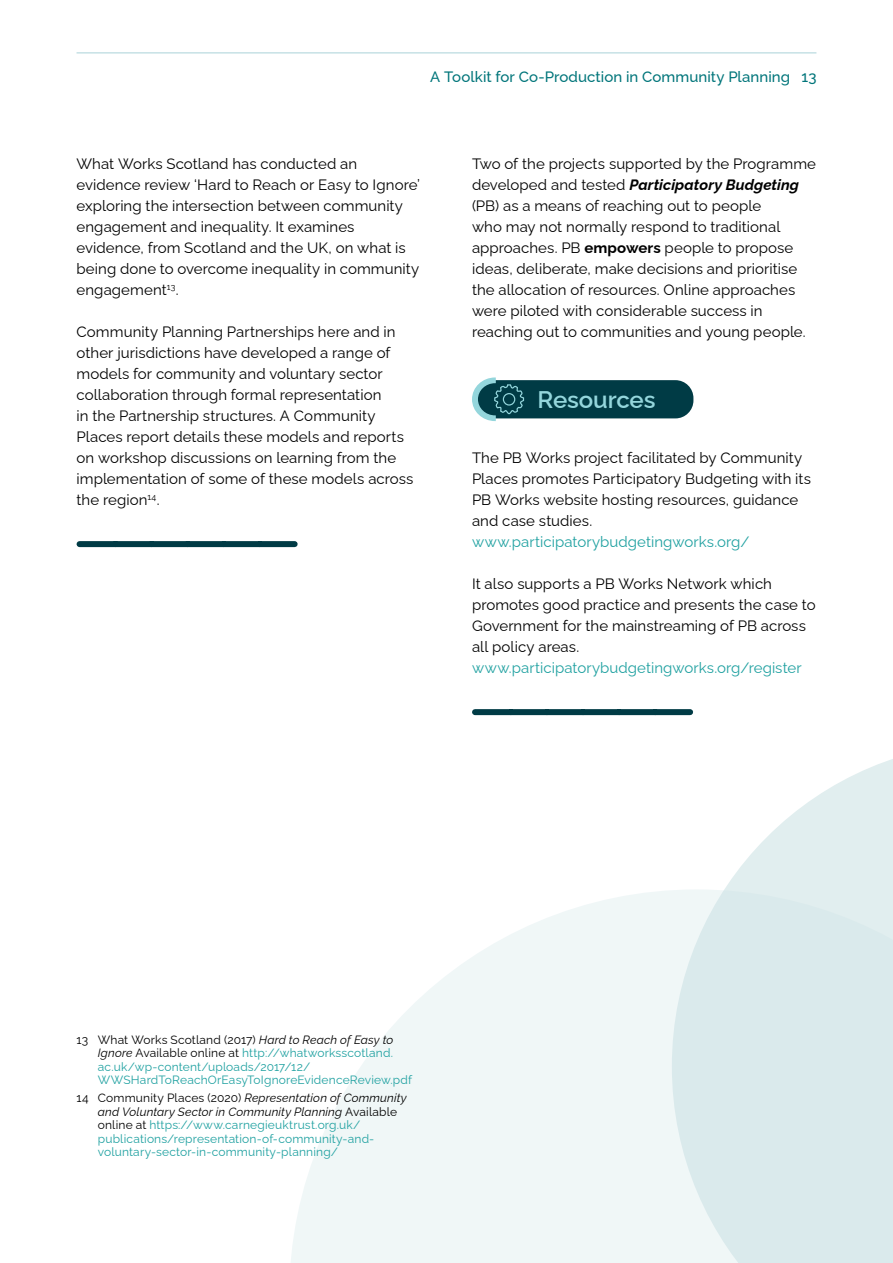
<style>
.page{position:relative;width:893px;height:1263px;background:#fff}
.page>*{position:absolute;margin:0;border:0;box-sizing:border-box;transform-origin:0 0}
.Sub_subheading{font:600 24px "Raleway";letter-spacing:-.01em;color:#94d6dc}
.Body{font:15px/21px "Raleway";letter-spacing:.005em;color:#000}
.t1{font:500 15px "Raleway";letter-spacing:.005em;color:#00757a}
.Footnote{font:12px/13.5px "Raleway";letter-spacing:.015em;color:#20a1a1}
.s1{font-weight:700;font-style:italic}
.s2{font-weight:700}
.s3{color:#20a1a1}
.s4{color:#000}
.s5{font-style:italic;color:#000}
</style>
<div class="page">
<hr style="left:77px;top:53px;width:739px;height:1px;background:#a9d2d8">
<svg style="left:725px;top:759px;width:168px;height:130px;fill:#e1eeef"></svg>
<svg style="left:291px;top:889px;width:602px;height:374px;fill:#f0f7f7"></svg>
<svg style="left:80px;top:541px;width:215px;height:6px"></svg>
<svg style="left:475px;top:709px;width:215px;height:6px"></svg>
<div style="left:475px;top:380px;width:218px;height:38px;background:#003b45;border-radius:18px"></div>
<svg style="left:472px;top:377px;width:53px;height:44px"></svg>
<p class="t1" style="left:430px;top:65px;width:388px">A Toolkit for Co-Production in Community Planning 13</p>
<p class="Body" style="left:77px;top:152px;width:345px">What Works Scotland has conducted an evidence review ‘Hard to Reach or Easy to Ignore’ exploring the intersection between community engagement and inequality. It examines evidence, from Scotland and the UK, on what is being done to overcome inequality in community engagement<sup>13</sup>.</p>
<p class="Body" style="left:77px;top:320px;width:338px">Community Planning Partnerships here and in other jurisdictions have developed a range of models for community and voluntary sector collaboration through formal representation<br>in the Partnership structures. A Community Places report details these models and reports on workshop discussions on learning from the implementation of some of these models across the region<sup>14</sup>.</p>
<p class="Body" style="left:472px;top:152px;width:346px">Two of the projects supported by the Programme developed and tested <span class="s1">Participatory Budgeting </span>(PB) as a means of reaching out to people<br>who may not normally respond to traditional approaches. PB <span class="s2">empowers</span> people to propose ideas, deliberate, make decisions and prioritise the allocation of resources. Online approaches were piloted with considerable success in reaching out to communities and young people.</p>
<p class="Sub_subheading" style="left:538px;top:380px;width:119px">Resources</p>
<p class="Body" style="left:472px;top:446px;width:341px">The PB Works project facilitated by Community Places promotes Participatory Budgeting with its PB Works website hosting resources, guidance and case studies. <span class="s3">www.participatorybudgetingworks.org/</span></p>
<p class="Body" style="left:472px;top:572px;width:345px">It also supports a PB Works Network which promotes good practice and presents the case to Government for the mainstreaming of PB across all policy areas. <span class="s3">www.participatorybudgetingworks.org/register</span></p>
<p class="Footnote" style="left:98px;top:1031px;width:316px;text-indent:-21px"><span class="s4">13 What Works Scotland (2017)</span> <span class="s5">Hard to Reach of Easy to Ignore</span> <span class="s4">Available online at</span> http://whatworksscotland. ac.uk/wp-content/uploads/2017/12/ WWSHardToReachOrEasyToIgnoreEvidenceReview.pdf</p>
<p class="Footnote" style="left:98px;top:1090px;width:310px;text-indent:-21px"><span class="s4">14 Community Places (2020)</span> <span class="s5">Representation of Community and Voluntary Sector in Community Planning</span> <span class="s4">Available online at</span> https://www.carnegieuktrust.org.uk/ publications/representation-of-community-and&shy;voluntary-sector-in-community-planning/</p>
</div>
